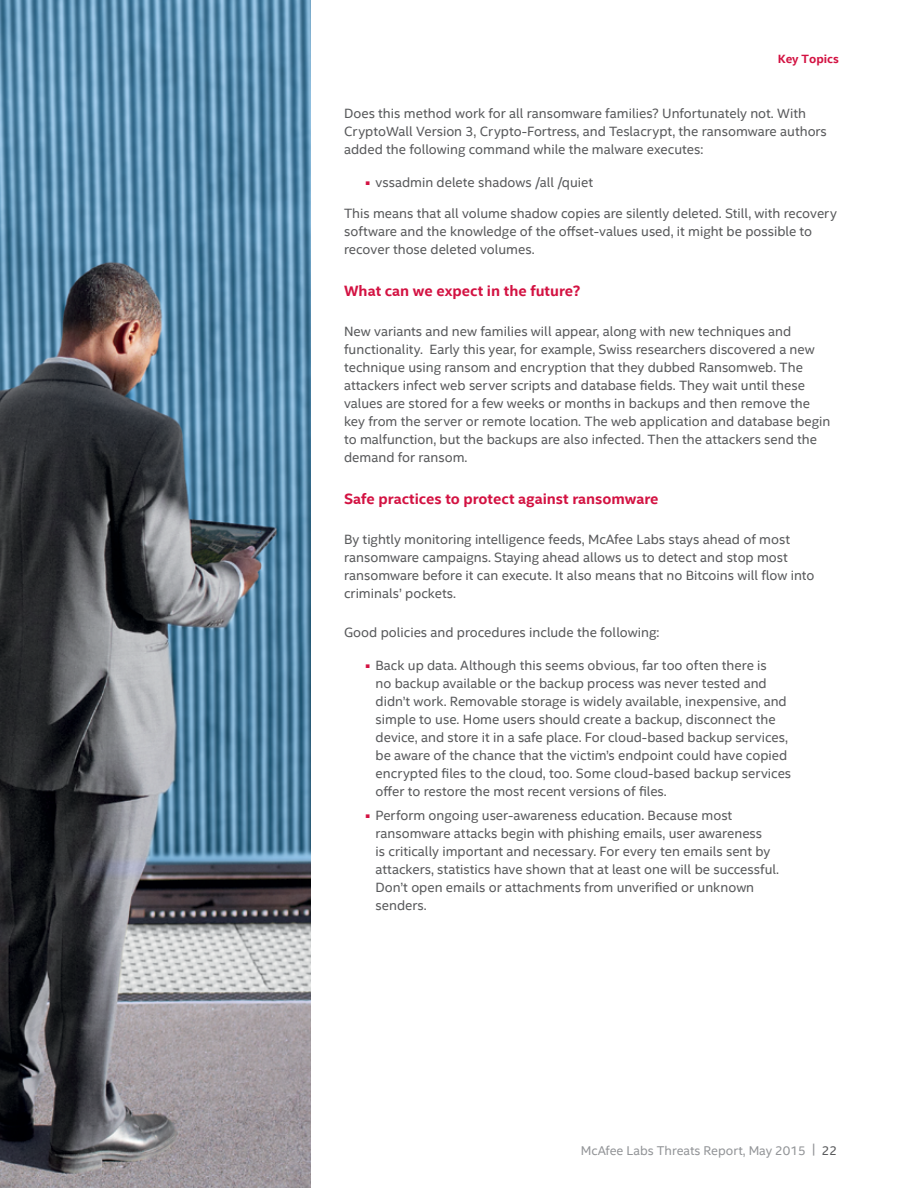
<style>
.page{position:relative;width:918px;height:1188px;background:#fff}
.page>*{position:absolute;margin:0;border:0;box-sizing:border-box;transform-origin:0 0}
.t1{font:700 15px "Intel Clear";color:#d31242}
.t2{font:13.5px/18px "Intel Clear";color:#58595b}
.t3{font:12.75px "Intel Clear";color:#939598}
.t4{font:700 12px "Intel Clear";color:#d31242}
.s1{color:#58595b}
</style>
<div class="page">
<img style="left:0;top:0;width:310px;height:1188px">
<p class="t4" style="left:778px;top:52px;width:63px">Key Topics</p>
<p class="t2" style="left:344px;top:105px;width:484px">Does this method work for all ransomware families? Unfortunately not. With<br>CryptoWall Version 3, Crypto-Fortress, and Teslacrypt, the ransomware authors added the following command while the malware executes:</p>
<p class="t2" style="left:366px;top:174px;width:229px"><sup>■</sup> vssadmin delete shadows /all /quiet</p>
<p class="t2" style="left:344px;top:205px;width:494px">This means that all volume shadow copies are silently deleted. Still, with recovery software and the knowledge of the offset-values used, it might be possible to recover those deleted volumes.</p>
<p class="t1" style="left:344px;top:282px;width:238px">What can we expect in the future?</p>
<p class="t2" style="left:344px;top:322px;width:488px">New variants and new families will appear, along with new techniques and functionality. Early this year, for example, Swiss researchers discovered a new technique using ransom and encryption that they dubbed Ransomweb. The attackers infect web server scripts and database fields. They wait until these values are stored for a few weeks or months in backups and then remove the key from the server or remote location. The web application and database begin to malfunction, but the backups are also infected. Then the attackers send the demand for ransom.</p>
<p class="t1" style="left:344px;top:489px;width:316px">Safe practices to protect against ransomware</p>
<p class="t2" style="left:344px;top:530px;width:472px">By tightly monitoring intelligence feeds, McAfee Labs stays ahead of most ransomware campaigns. Staying ahead allows us to detect and stop most ransomware before it can execute. It also means that no Bitcoins will flow into criminals’ pockets.</p>
<p class="t2" style="left:344px;top:624px;width:317px">Good policies and procedures include the following:</p>
<p class="t2" style="left:376px;top:657px;width:417px;text-indent:-10px"><sup>■</sup> Back up data. Although this seems obvious, far too often there is<br>no backup available or the backup process was never tested and didn’t work. Removable storage is widely available, inexpensive, and simple to use. Home users should create a backup, disconnect the device, and store it in a safe place. For cloud-based backup services, be aware of the chance that the victim’s endpoint could have copied encrypted files to the cloud, too. Some cloud-based backup services offer to restore the most recent versions of files.</p>
<p class="t2" style="left:376px;top:807px;width:405px;text-indent:-10px"><sup>■</sup> Perform ongoing user-awareness education. Because most ransomware attacks begin with phishing emails, user awareness<br>is critically important and necessary. For every ten emails sent by attackers, statistics have shown that at least one will be successful.<br>Don’t open emails or attachments from unverified or unknown senders.</p>
<p class="t3" style="left:581px;top:1143px;width:258px">McAfee Labs Threats Report, May 2015 | <span class="s1">22</span></p>
</div>
